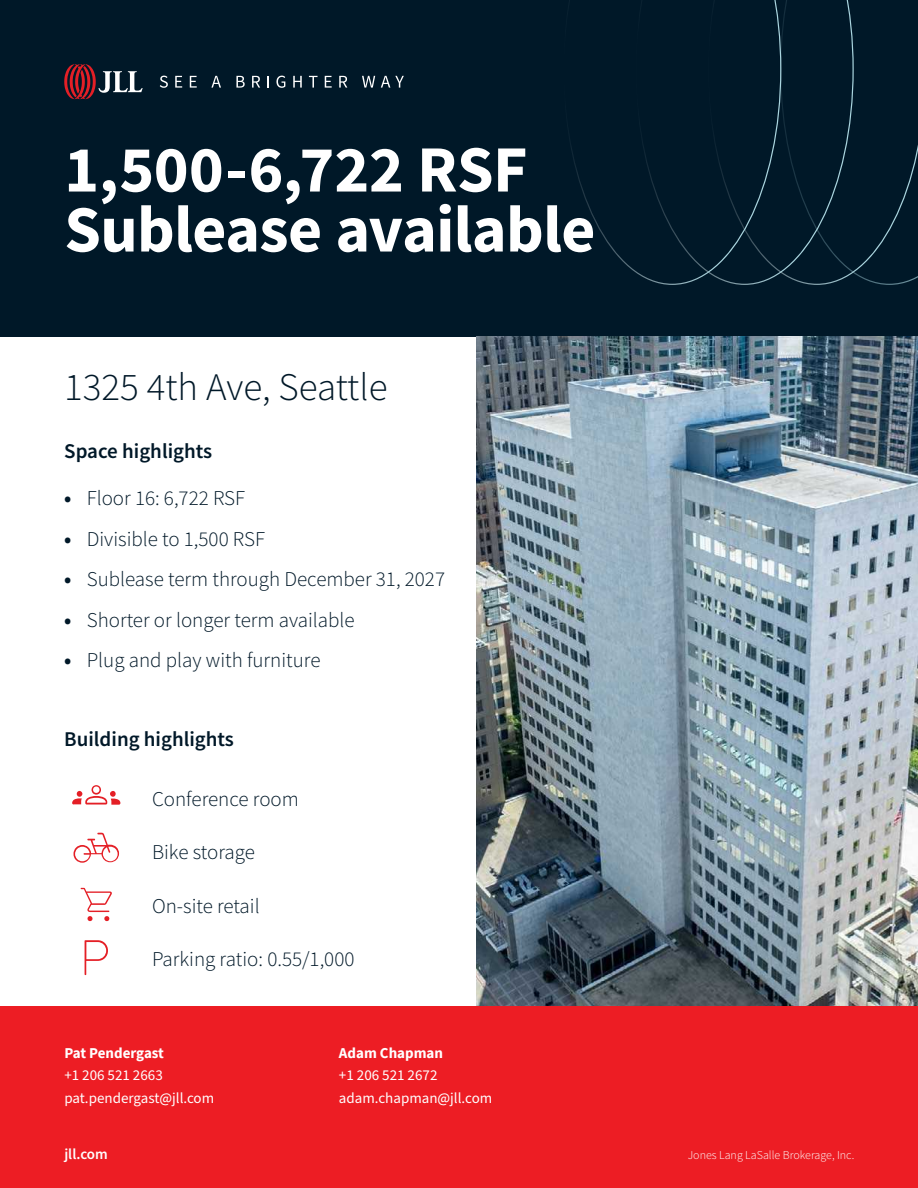
<style>
.page{position:relative;width:918px;height:1188px;background:#fff}
.page>*{position:absolute;margin:0;border:0;box-sizing:border-box;transform-origin:0 0}
.t1{font:700 66px/60px "Source Sans Pro";letter-spacing:-.01em;color:#fff}
.t2{font:300 39px "Source Sans Pro";color:#001828}
.t3{font:300 21px "Source Sans Pro";color:#001828}
.t4{font:600 21px "Source Sans Pro";color:#001828}
.t5{font:15px/22.5px "Source Sans Pro";color:#fff}
.t6{font:700 15px "Source Sans Pro";color:#fff}
.t7{font:600 15px "Source Sans Pro";color:#fff}
.t8{font:300 12px "Source Sans Pro";color:#fff}
.s1{font-weight:700}
</style>
<div class="page">
<div style="left:0;top:0;width:918px;height:336px;background:#001828"></div>
<img style="left:476px;top:336px;width:442px;height:671px">
<svg style="left:854px;top:145px;width:64px;height:140px"></svg>
<svg style="left:781px;top:0;width:73px;height:285px"></svg>
<svg style="left:570px;top:0;width:211px;height:285px"></svg>
<div style="left:0;top:1007px;width:918px;height:181px;background:#ed1d24"></div>
<svg style="left:72px;top:785px;width:48px;height:20px"></svg>
<svg style="left:74px;top:833px;width:45px;height:30px"></svg>
<svg style="left:81px;top:888px;width:31px;height:33px"></svg>
<svg style="left:85px;top:940px;width:23px;height:35px"></svg>
<svg style="left:160px;top:76px;width:8px;height:12px"></svg>
<svg style="left:175px;top:76px;width:7px;height:12px"></svg>
<svg style="left:190px;top:76px;width:7px;height:12px"></svg>
<svg style="left:211px;top:76px;width:10px;height:12px"></svg>
<svg style="left:236px;top:76px;width:9px;height:12px"></svg>
<svg style="left:252px;top:76px;width:8px;height:12px"></svg>
<svg style="left:267px;top:76px;width:2px;height:12px"></svg>
<svg style="left:276px;top:76px;width:9px;height:12px"></svg>
<svg style="left:293px;top:76px;width:9px;height:12px"></svg>
<svg style="left:309px;top:76px;width:9px;height:12px"></svg>
<svg style="left:325px;top:76px;width:7px;height:12px"></svg>
<svg style="left:339px;top:76px;width:8px;height:12px"></svg>
<svg style="left:362px;top:76px;width:13px;height:12px"></svg>
<svg style="left:381px;top:76px;width:23px;height:12px"></svg>
<svg style="left:64px;top:64px;width:79px;height:35px"></svg>
<h1 class="t1" style="left:64px;top:139px;width:533px">1,500-6,722 RSF<br>Sublease available</h1>
<h2 class="t2" style="left:64px;top:363px;width:325px">1325 4th Ave, Seattle</h2>
<p class="t4" style="left:64px;top:437px;width:150px">Space highlights</p>
<p class="t3" style="left:64px;top:485px;width:182px"><span class="s1">•</span> Floor 16: 6,722 RSF</p>
<p class="t3" style="left:64px;top:526px;width:202px"><span class="s1">•</span> Divisible to 1,500 RSF</p>
<p class="t3" style="left:64px;top:566px;width:382px"><span class="s1">•</span> Sublease term through December 31, 2027</p>
<p class="t3" style="left:64px;top:607px;width:292px"><span class="s1">•</span> Shorter or longer term available</p>
<p class="t3" style="left:64px;top:648px;width:258px"><span class="s1">•</span> Plug and play with furniture</p>
<p class="t4" style="left:64px;top:725px;width:171px">Building highlights</p>
<p class="t3" style="left:152px;top:786px;width:148px">Conference room</p>
<p class="t3" style="left:152px;top:840px;width:105px">Bike storage</p>
<p class="t3" style="left:152px;top:893px;width:109px">On-site retail</p>
<p class="t3" style="left:152px;top:946px;width:204px">Parking ratio: 0.55/1,000</p>
<p class="t6" style="left:64px;top:1043px;width:101px">Pat Pendergast</p>
<p class="t5" style="left:64px;top:1065px;width:151px">+1 206 521 2663 pat.pendergast@jll.com</p>
<p class="t6" style="left:339px;top:1043px;width:106px">Adam Chapman</p>
<p class="t5" style="left:339px;top:1065px;width:155px">+1 206 521 2672 adam.chapman@jll.com</p>
<p class="t7" style="left:64px;top:1144px;width:45px">jll.com</p>
<p class="t8" style="left:688px;top:1148px;width:168px">Jones Lang LaSalle Brokerage, Inc.</p>
</div>
